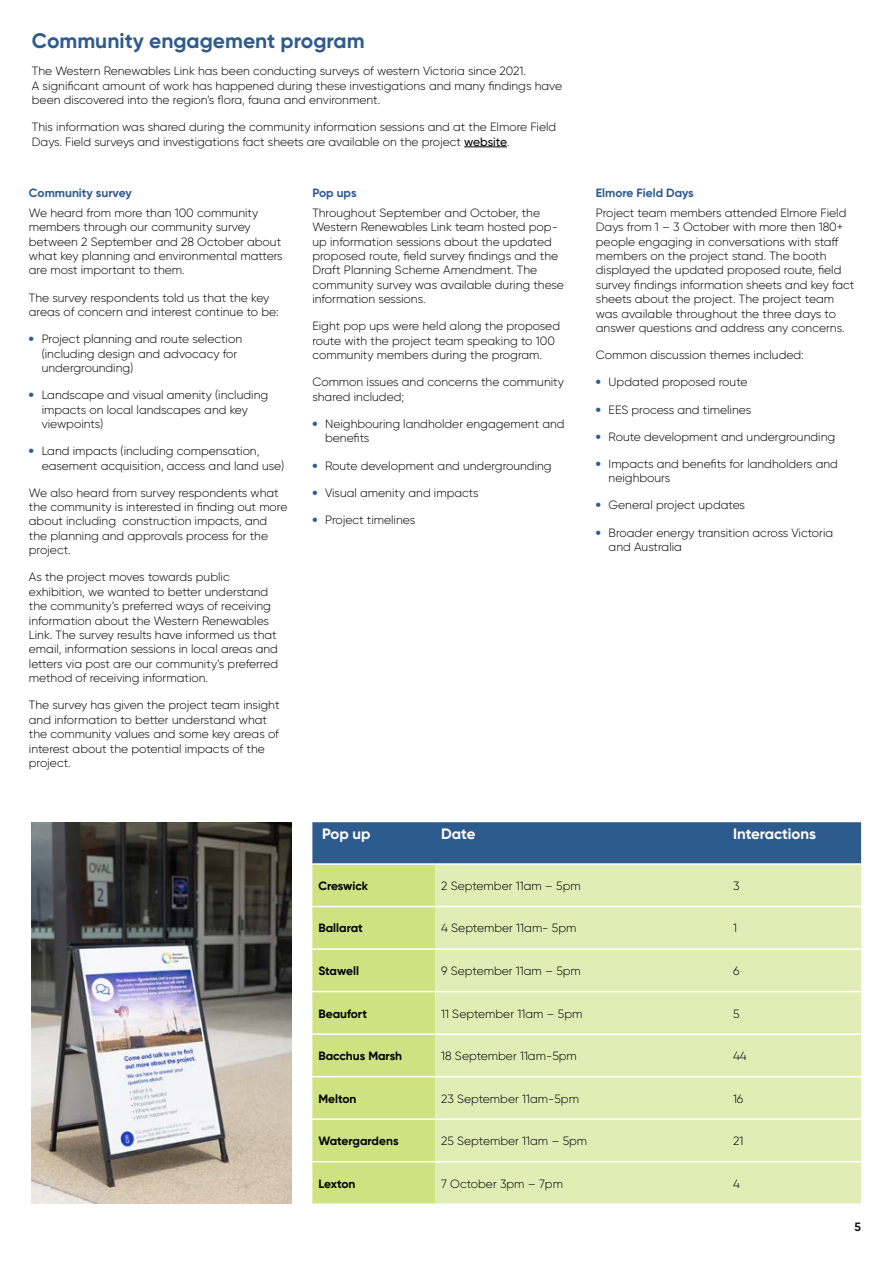
<style>
.page{position:relative;width:893px;height:1263px;background:#fff}
.page>*{position:absolute;margin:0;border:0;box-sizing:border-box;transform-origin:0 0}
.t1{font:700 21px "Gilroy";color:#2e5b8e}
.t2{font:700 15px "Gilroy";color:#fff}
.t3{font:300 12px/14.4px "Gilroy";color:#000}
.t4{font:700 12px "Gilroy";color:#000}
.t5{font:700 12px "Gilroy";color:#2e5b8e}
.t6{font:600 12px "Gilroy";color:#000}
.s1{font-weight:500}
.s2{font-weight:800;color:#2e5b8e}
</style>
<div class="page">
<hr style="left:464px;top:147px;width:43px;height:1px;background:#000">
<svg style="left:312px;top:822px;width:549px;height:381px;background:#97b187"></svg>
<div style="left:435px;top:865px;width:426px;height:338px;background:#e2edb6"></div>
<hr style="left:435px;top:863px;width:292px;height:2px;background:#fff">
<hr style="left:727px;top:863px;width:134px;height:2px;background:#fff">
<hr style="left:435px;top:906px;width:292px;height:1px;background:#fff">
<hr style="left:727px;top:906px;width:134px;height:1px;background:#fff">
<hr style="left:435px;top:948px;width:292px;height:2px;background:#fff">
<hr style="left:727px;top:948px;width:134px;height:2px;background:#fff">
<hr style="left:435px;top:991px;width:292px;height:1px;background:#fff">
<hr style="left:727px;top:991px;width:134px;height:1px;background:#fff">
<hr style="left:435px;top:1033px;width:292px;height:2px;background:#fff">
<hr style="left:727px;top:1033px;width:134px;height:2px;background:#fff">
<hr style="left:435px;top:1076px;width:292px;height:1px;background:#fff">
<hr style="left:727px;top:1076px;width:134px;height:1px;background:#fff">
<hr style="left:435px;top:1118px;width:292px;height:2px;background:#fff">
<hr style="left:727px;top:1118px;width:134px;height:2px;background:#fff">
<hr style="left:435px;top:1161px;width:292px;height:1px;background:#fff">
<hr style="left:727px;top:1161px;width:134px;height:1px;background:#fff">
<hr style="left:312px;top:863px;width:123px;height:2px;background:#fff">
<hr style="left:312px;top:906px;width:123px;height:1px;background:#fff">
<hr style="left:312px;top:948px;width:123px;height:2px;background:#fff">
<hr style="left:312px;top:991px;width:123px;height:1px;background:#fff">
<hr style="left:312px;top:1033px;width:123px;height:2px;background:#fff">
<hr style="left:312px;top:1076px;width:123px;height:1px;background:#fff">
<hr style="left:312px;top:1118px;width:123px;height:2px;background:#fff">
<hr style="left:312px;top:1161px;width:123px;height:1px;background:#fff">
<img style="left:32px;top:822px;width:259px;height:381px">
<h1 class="t1" style="left:32px;top:28px;width:334px">Community engagement program</h1>
<p class="t3" style="left:32px;top:64px;width:532px">The Western Renewables Link has been conducting surveys of western Victoria since 2021.<br>A significant amount of work has happened during these investigations and many findings have been discovered into the region’s flora, fauna and environment.</p>
<p class="t3" style="left:32px;top:120px;width:526px">This information was shared during the community information sessions and at the Elmore Field<br>Days. Field surveys and investigations fact sheets are available on the project <span class="s1">website</span>.</p>
<p class="t5" style="left:29px;top:185px;width:104px">Community survey</p>
<p class="t3" style="left:29px;top:205px;width:255px">We heard from more than 100 community members through our community survey between 2 September and 28 October about what key planning and environmental matters are most important to them.</p>
<p class="t3" style="left:29px;top:290px;width:251px">The survey respondents told us that the key areas of concern and interest continue to be:</p>
<p class="t3" style="left:42px;top:332px;width:202px;text-indent:-13px"><span class="s2">•</span> Project planning and route selection (including design and advocacy for undergrounding)</p>
<p class="t3" style="left:42px;top:388px;width:228px;text-indent:-13px"><span class="s2">•</span> Landscape and visual amenity (including impacts on local landscapes and key viewpoints)</p>
<p class="t3" style="left:42px;top:444px;width:244px;text-indent:-13px"><span class="s2">•</span> Land impacts (including compensation, easement acquisition, access and land use)</p>
<p class="t3" style="left:29px;top:485px;width:260px">We also heard from survey respondents what the community is interested in finding out more about including construction impacts, and the planning and approvals process for the project.</p>
<p class="t3" style="left:29px;top:570px;width:251px">As the project moves towards public exhibition, we wanted to better understand the community’s preferred ways of receiving information about the Western Renewables Link. The survey results have informed us that email, information sessions in local areas and letters via post are our community’s preferred method of receiving information.</p>
<p class="t3" style="left:29px;top:698px;width:252px">The survey has given the project team insight and information to better understand what the community values and some key areas of interest about the potential impacts of the project.</p>
<p class="t5" style="left:312px;top:185px;width:46px">Pop ups</p>
<p class="t3" style="left:312px;top:205px;width:253px">Throughout September and October, the Western Renewables Link team hosted pop&shy;up information sessions about the updated proposed route, field survey findings and the Draft Planning Scheme Amendment. The community survey was available during these information sessions.</p>
<p class="t3" style="left:312px;top:319px;width:249px">Eight pop ups were held along the proposed route with the project team speaking to 100 community members during the program.</p>
<p class="t3" style="left:312px;top:375px;width:253px">Common issues and concerns the community shared included;</p>
<p class="t3" style="left:325px;top:416px;width:241px;text-indent:-13px"><span class="s2">•</span> Neighbouring landholder engagement and benefits</p>
<p class="t3" style="left:312px;top:458px;width:241px"><span class="s2">•</span> Route development and undergrounding</p>
<p class="t3" style="left:312px;top:485px;width:168px"><span class="s2">•</span> Visual amenity and impacts</p>
<p class="t3" style="left:312px;top:512px;width:104px"><span class="s2">•</span> Project timelines</p>
<p class="t5" style="left:596px;top:185px;width:99px">Elmore Field Days</p>
<p class="t3" style="left:596px;top:205px;width:260px">Project team members attended Elmore Field Days from 1 – 3 October with more then 180+ people engaging in conversations with staff members on the project stand. The booth displayed the updated proposed route, field survey findings information sheets and key fact sheets about the project. The project team was available throughout the three days to answer questions and address any concerns.</p>
<p class="t3" style="left:596px;top:348px;width:209px">Common discussion themes included:</p>
<p class="t3" style="left:596px;top:375px;width:153px"><span class="s2">•</span> Updated proposed route</p>
<p class="t3" style="left:596px;top:402px;width:157px"><span class="s2">•</span> EES process and timelines</p>
<p class="t3" style="left:596px;top:429px;width:241px"><span class="s2">•</span> Route development and undergrounding</p>
<p class="t3" style="left:609px;top:456px;width:231px;text-indent:-13px"><span class="s2">•</span> Impacts and benefits for landholders and neighbours</p>
<p class="t3" style="left:596px;top:498px;width:151px"><span class="s2">•</span> General project updates</p>
<p class="t3" style="left:609px;top:525px;width:226px;text-indent:-13px"><span class="s2">•</span> Broader energy transition across Victoria and Australia</p>
<p class="t2" style="left:322px;top:824px;width:50px">Pop up</p>
<p class="t2" style="left:441px;top:824px;width:36px">Date</p>
<p class="t2" style="left:733px;top:824px;width:85px">Interactions</p>
<p class="t4" style="left:318px;top:878px;width:51px">Creswick</p>
<p class="t3" style="left:441px;top:878px;width:141px">2 September 11am – 5pm</p>
<p class="t3" style="left:733px;top:878px;width:8px">3</p>
<p class="t4" style="left:318px;top:921px;width:46px">Ballarat</p>
<p class="t3" style="left:441px;top:921px;width:137px">4 September 11am- 5pm</p>
<p class="t3" style="left:733px;top:921px;width:5px">1</p>
<p class="t4" style="left:318px;top:963px;width:42px">Stawell</p>
<p class="t3" style="left:441px;top:963px;width:141px">9 September 11am – 5pm</p>
<p class="t3" style="left:733px;top:963px;width:8px">6</p>
<p class="t4" style="left:318px;top:1006px;width:50px">Beaufort</p>
<p class="t3" style="left:441px;top:1006px;width:143px">11 September 11am – 5pm</p>
<p class="t3" style="left:733px;top:1006px;width:8px">5</p>
<p class="t4" style="left:318px;top:1048px;width:85px">Bacchus Marsh</p>
<p class="t3" style="left:441px;top:1048px;width:137px">18 September 11am-5pm</p>
<p class="t3" style="left:733px;top:1048px;width:15px">44</p>
<p class="t4" style="left:318px;top:1091px;width:40px">Melton</p>
<p class="t3" style="left:441px;top:1091px;width:139px">23 September 11am-5pm</p>
<p class="t3" style="left:733px;top:1091px;width:12px">16</p>
<p class="t4" style="left:318px;top:1133px;width:82px">Watergardens</p>
<p class="t3" style="left:441px;top:1133px;width:148px">25 September 11am – 5pm</p>
<p class="t3" style="left:733px;top:1133px;width:12px">21</p>
<p class="t4" style="left:318px;top:1176px;width:39px">Lexton</p>
<p class="t3" style="left:441px;top:1176px;width:123px">7 October 3pm – 7pm</p>
<p class="t3" style="left:733px;top:1176px;width:8px">4</p>
<p class="t6" style="left:854px;top:1219px;width:8px">5</p>
</div>
